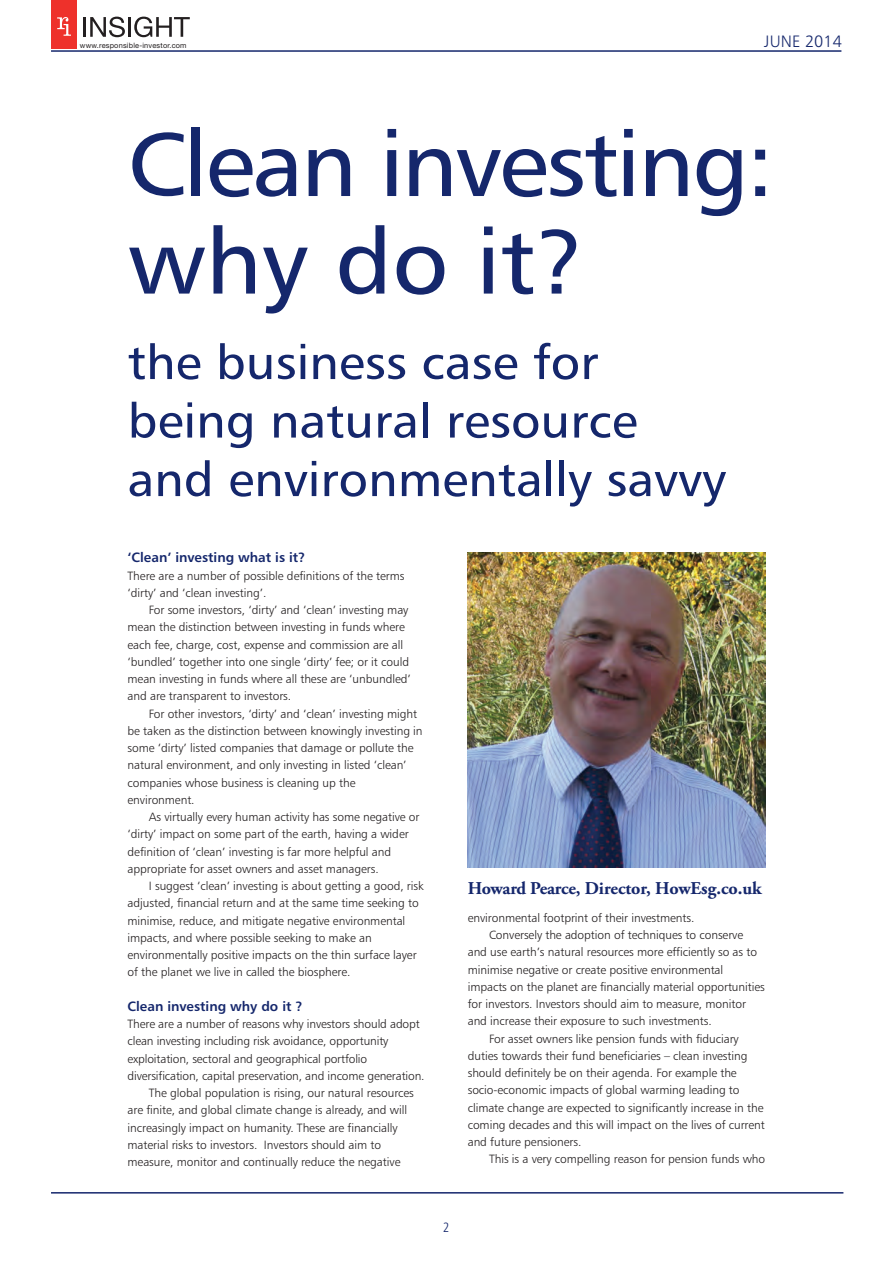
<style>
.page{position:relative;width:893px;height:1263px;background:#fff}
.page>*{position:absolute;margin:0;border:0;box-sizing:border-box;transform-origin:0 0}
.t1{font:91.5px/97.5px "Humanist 777 BT Roman B";letter-spacing:-.025em;color:#15276c;scale:1.05 1}
.t2{font:48px/58.5px "Humanist 777 BT Roman B";color:#15276c;scale:1.05 1}
.t3{font:700 18px "Adobe Garamond Pro";letter-spacing:-.01em;color:#15276c}
.t4{font:16.5px "Humanist 777 BT Light B";color:#15276c}
.t5{font:13.5px "Humanist 777 BT Bold B";color:#15276c}
.t6{font:13.5px "Humanist 777 BT Light Condensed B";color:#15276c}
.t7{font:12px/17.2px "Humanist 777 BT Light B";letter-spacing:-.005em;color:#231f20}
.t8{font:7.35px "Helvetica Neue";letter-spacing:.025em;color:#231f20}
</style>
<div class="page">
<hr style="left:51px;top:50px;width:790px;height:2px;background:#15276c">
<hr style="left:51px;top:1192px;width:792px;height:1px;background:#15276c">
<div style="left:51px;top:0;width:26px;height:48px;background:#ee312b"></div>
<svg style="left:57px;top:17px;width:14px;height:19px"></svg>
<hr style="left:83px;top:17px;width:3px;height:20px;background:#231f20">
<svg style="left:90px;top:17px;width:35px;height:20px"></svg>
<hr style="left:128px;top:17px;width:3px;height:20px;background:#231f20">
<svg style="left:134px;top:17px;width:56px;height:20px"></svg>
<img style="left:468px;top:553px;width:297px;height:314px">
<p class="t8" style="left:80px;top:42px;width:108px">www.responsible-investor.com</p>
<h3 class="t4" style="left:764px;top:35px;width:79px">JUNE 2014</h3>
<h1 class="t1" style="left:128px;top:123px;width:617px">Clean investing: why do it?</h1>
<h2 class="t2" style="left:128px;top:337px;width:571px">the business case for being natural resource and environmentally savvy</h2>
<p class="t5" style="left:128px;top:552px;width:179px">‘Clean’ investing what is it?</p>
<p class="t7" style="left:128px;top:568px;width:279px">There are a number of possible definitions of the terms ‘dirty’ and ‘clean investing’.</p>
<p class="t7" style="left:128px;top:602px;width:285px;text-indent:21px">For some investors, ‘dirty’ and ‘clean’ investing may mean the distinction between investing in funds where each fee, charge, cost, expense and commission are all ‘bundled’ together into one single ‘dirty’ fee; or it could mean investing in funds where all these are ‘unbundled’ and are transparent to investors.</p>
<p class="t7" style="left:128px;top:706px;width:297px;text-indent:21px">For other investors, ‘dirty’ and ‘clean’ investing might be taken as the distinction between knowingly investing in some ‘dirty’ listed companies that damage or pollute the natural environment, and only investing in listed ‘clean’ companies whose business is cleaning up the environment.</p>
<p class="t7" style="left:128px;top:809px;width:293px;text-indent:21px">As virtually every human activity has some negative or ‘dirty’ impact on some part of the earth, having a wider definition of ‘clean’ investing is far more helpful and appropriate for asset owners and asset managers.</p>
<p class="t7" style="left:128px;top:878px;width:298px;text-indent:21px">I suggest ‘clean’ investing is about getting a good, risk adjusted, financial return and at the same time seeking to minimise, reduce, and mitigate negative environmental impacts, and where possible seeking to make an environmentally positive impacts on the thin surface layer of the planet we live in called the biosphere.</p>
<p class="t5" style="left:128px;top:1001px;width:177px">Clean investing why do it ?</p>
<p class="t7" style="left:128px;top:1016px;width:294px">There are a number of reasons why investors should adopt</p>
<p class="t7" style="left:128px;top:1033px;width:262px">clean investing including risk avoidance, opportunity</p>
<p class="t7" style="left:128px;top:1051px;width:241px">exploitation, sectoral and geographical portfolio</p>
<p class="t7" style="left:128px;top:1068px;width:299px">diversification, capital preservation, and income generation.</p>
<p class="t7" style="left:149px;top:1085px;width:267px">The global population is rising, our natural resources</p>
<p class="t7" style="left:128px;top:1102px;width:281px">are finite, and global climate change is already, and will</p>
<p class="t7" style="left:128px;top:1120px;width:271px">increasingly impact on humanity. These are financially</p>
<p class="t7" style="left:128px;top:1137px;width:255px">material risks to investors. Investors should aim to</p>
<p class="t7" style="left:128px;top:1154px;width:274px">measure, monitor and continually reduce the negative</p>
<h3 class="t3" style="left:468px;top:881px;width:296px">Howard Pearce, Director, HowEsg.co.uk</h3>
<p class="t7" style="left:468px;top:910px;width:228px">environmental footprint of their investments.</p>
<p class="t7" style="left:489px;top:927px;width:256px">Conversely the adoption of techniques to conserve</p>
<p class="t7" style="left:468px;top:944px;width:291px">and use earth’s natural resources more efficiently so as to</p>
<p class="t7" style="left:468px;top:962px;width:257px">minimise negative or create positive environmental</p>
<p class="t7" style="left:468px;top:979px;width:299px">impacts on the planet are financially material opportunities</p>
<p class="t7" style="left:468px;top:996px;width:280px">for investors. Investors should aim to measure, monitor</p>
<p class="t7" style="left:468px;top:1013px;width:246px">and increase their exposure to such investments.</p>
<p class="t7" style="left:489px;top:1031px;width:251px">For asset owners like pension funds with fiduciary</p>
<p class="t7" style="left:468px;top:1048px;width:281px">duties towards their fund beneficiaries – clean investing</p>
<p class="t7" style="left:468px;top:1065px;width:270px">should definitely be on their agenda. For example the</p>
<p class="t7" style="left:468px;top:1082px;width:273px">socio-economic impacts of global warming leading to</p>
<p class="t7" style="left:468px;top:1100px;width:297px">climate change are expected to significantly increase in the</p>
<p class="t7" style="left:468px;top:1117px;width:299px">coming decades and this will impact on the lives of current</p>
<p class="t7" style="left:468px;top:1134px;width:115px">and future pensioners.</p>
<p class="t7" style="left:489px;top:1151px;width:278px">This is a very compelling reason for pension funds who</p>
<p class="t6" style="left:443px;top:1222px;width:8px">2</p>
</div>
